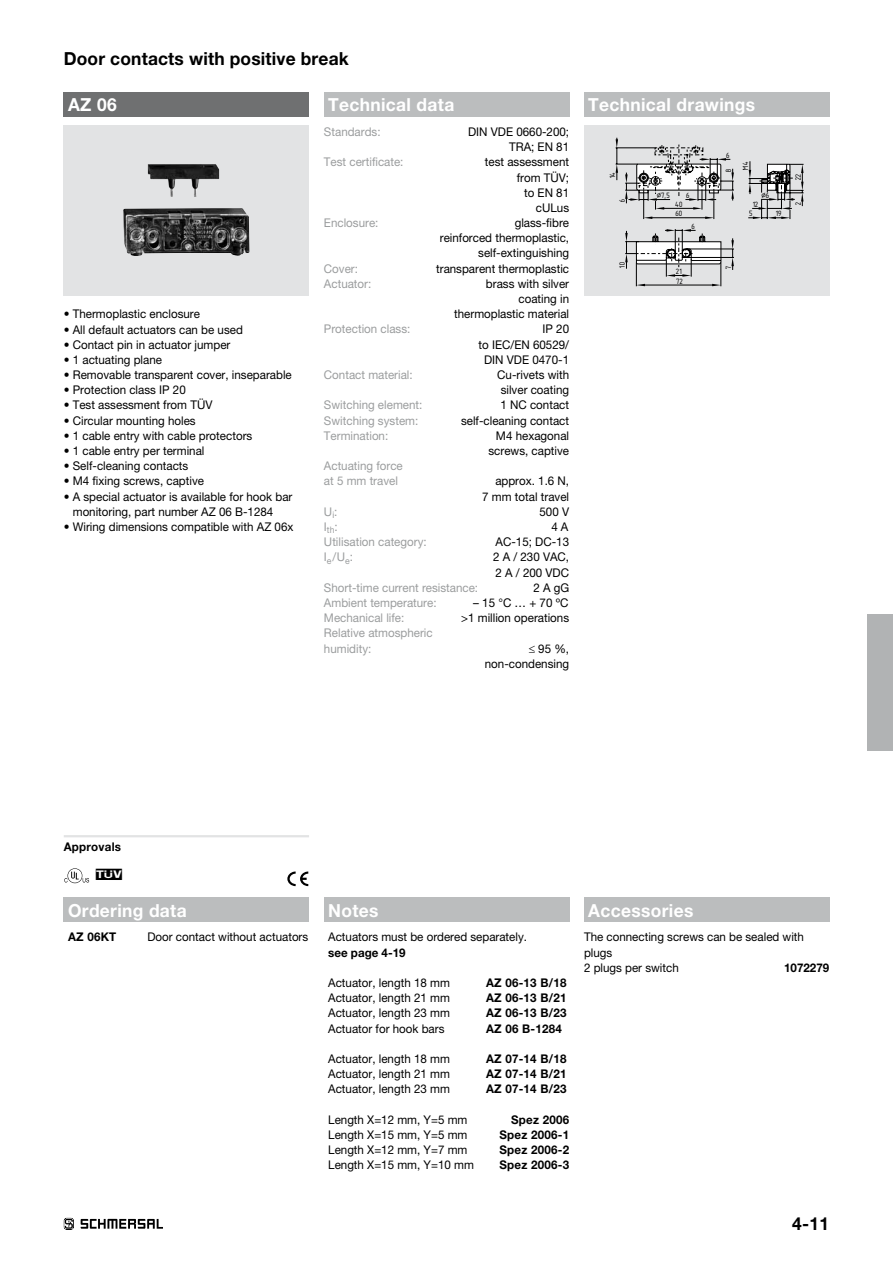
<style>
.page{position:relative;width:893px;height:1263px;background:#fff}
.page>*{position:absolute;margin:0;border:0;box-sizing:border-box;transform-origin:0 0}
.t1{font:700 18px "Helvetica Neue";letter-spacing:.02em;color:#fff;scale:.96 1}
.t2{font:700 18px "Helvetica Neue";letter-spacing:.01em;color:#000;scale:.96 1}
.t3{font:15.9px "Signmaster Regulr";color:#000}
.t4{font:12px/15.1px "Helvetica Neue";color:#000;text-align:right;scale:.96 1}
.t5{font:12px/15.1px "Helvetica Neue";color:#9b9d9e;scale:.96 1}
.t6{font:700 12px "Helvetica Neue";letter-spacing:.02em;color:#000;scale:.96 1}
.t7{font:12px/9.8px "Isonorm 3098";color:#000}
.t8{font:700 12px "Helvetica Neue";color:#000;scale:.96 1}
</style>
<div class="page">
<svg style="left:64px;top:1218px;width:10px;height:12px"></svg>
<svg style="left:81px;top:1219px;width:82px;height:10px"></svg>
<div style="left:867px;top:614px;width:26px;height:136px;background:#b1b3b4"></div>
<hr style="left:64px;top:835px;width:245px;height:2px;background:#e2e3e4">
<svg style="left:287px;top:871px;width:21px;height:15px"></svg>
<div style="left:64px;top:897px;width:245px;height:25px;background:#bbbdbe"></div>
<div style="left:324px;top:92px;width:245px;height:25px;background:#bbbdbe"></div>
<div style="left:324px;top:897px;width:245px;height:25px;background:#bbbdbe"></div>
<div style="left:64px;top:92px;width:245px;height:25px;background:#6f7071"></div>
<div style="left:64px;top:126px;width:245px;height:170px;background:#e2e3e4"></div>
<img style="left:123px;top:164px;width:127px;height:92px">
<div style="left:584px;top:126px;width:245px;height:170px;background:#e2e3e4"></div>
<svg style="left:616px;top:138px;width:187px;height:148px"></svg>
<div style="left:584px;top:92px;width:245px;height:25px;background:#bbbdbe"></div>
<div style="left:584px;top:897px;width:245px;height:25px;background:#bbbdbe"></div>
<svg style="left:64px;top:868px;width:25px;height:15px"></svg>
<h1 class="t2" style="left:64px;top:48px;width:298px">Door contacts with positive break</h1>
<h1 class="t1" style="left:68px;top:88px;width:26px">AZ</h1>
<h1 class="t1" style="left:68px;top:94px;width:52px">AZ 06</h1>
<h1 class="t1" style="left:328px;top:94px;width:133px">Technical data</h1>
<p class="t4" style="left:64px;top:306px;width:143px">• Thermoplastic enclosure</p>
<p class="t4" style="left:64px;top:321px;width:188px">• All default actuators can be used</p>
<p class="t4" style="left:64px;top:337px;width:175px">• Contact pin in actuator jumper</p>
<p class="t4" style="left:64px;top:352px;width:104px">• 1 actuating plane</p>
<p class="t4" style="left:64px;top:367px;width:239px">• Removable transparent cover, inseparable</p>
<p class="t4" style="left:64px;top:382px;width:129px">• Protection class IP 20</p>
<p class="t4" style="left:64px;top:397px;width:156px">• Test assessment from TÜV</p>
<p class="t4" style="left:64px;top:413px;width:139px">• Circular mounting holes</p>
<p class="t4" style="left:64px;top:428px;width:198px">• 1 cable entry with cable protectors</p>
<p class="t4" style="left:64px;top:443px;width:148px">• 1 cable entry per terminal</p>
<p class="t4" style="left:64px;top:458px;width:131px">• Self-cleaning contacts</p>
<p class="t4" style="left:64px;top:473px;width:148px">• M4 fixing screws, captive</p>
<p class="t4" style="left:73px;top:489px;width:230px;text-align:left;text-indent:-9px">• A special actuator is available for hook bar monitoring, part number AZ 06 B-1284</p>
<p class="t4" style="left:64px;top:519px;width:241px">• Wiring dimensions compatible with AZ 06x</p>
<p class="t5" style="left:324px;top:124px;width:60px">Standards:</p>
<p class="t4" style="left:468px;top:124px;width:107px">DIN VDE 0660-200;<br>TRA; EN 81</p>
<p class="t5" style="left:324px;top:154px;width:84px">Test certificate:</p>
<p class="t4" style="left:485px;top:154px;width:89px">test assessment from TÜV;<br>to EN 81<br>cULus</p>
<p class="t5" style="left:324px;top:215px;width:58px">Enclosure:</p>
<p class="t4" style="left:440px;top:215px;width:136px">glass-fibre<br>reinforced thermoplastic, self-extinguishing</p>
<p class="t5" style="left:324px;top:261px;width:37px">Cover:</p>
<p class="t4" style="left:436px;top:261px;width:140px">transparent thermoplastic</p>
<p class="t5" style="left:324px;top:276px;width:51px">Actuator:</p>
<p class="t4" style="left:454px;top:276px;width:121px">brass with silver coating in thermoplastic material</p>
<p class="t5" style="left:324px;top:321px;width:92px">Protection class:</p>
<p class="t4" style="left:479px;top:321px;width:96px">IP 20<br>to IEC/EN 60529/<br>DIN VDE 0470-1</p>
<p class="t5" style="left:324px;top:367px;width:94px">Contact material:</p>
<p class="t4" style="left:497px;top:367px;width:76px;text-align:left">Cu-rivets with silver coating</p>
<p class="t5" style="left:324px;top:397px;width:104px">Switching element:</p>
<p class="t4" style="left:500px;top:397px;width:73px">1 NC contact</p>
<p class="t5" style="left:324px;top:413px;width:100px">Switching system:</p>
<p class="t4" style="left:461px;top:413px;width:114px">self-cleaning contact</p>
<p class="t5" style="left:324px;top:428px;width:69px">Termination:</p>
<p class="t4" style="left:488px;top:428px;width:85px">M4 hexagonal screws, captive</p>
<p class="t5" style="left:324px;top:458px;width:84px">Actuating force at 5 mm travel</p>
<p class="t4" style="left:482px;top:473px;width:92px">approx. 1.6 N,<br>7 mm total travel</p>
<p class="t5" style="left:324px;top:504px;width:16px">U<sub>i</sub>:</p>
<p class="t4" style="left:540px;top:504px;width:32px">500 V</p>
<p class="t5" style="left:324px;top:519px;width:16px">I<sub>th</sub>:</p>
<p class="t4" style="left:551px;top:519px;width:19px">4 A</p>
<p class="t5" style="left:324px;top:534px;width:108px">Utilisation category:</p>
<p class="t4" style="left:496px;top:534px;width:78px">AC-15; DC-13</p>
<p class="t5" style="left:324px;top:549px;width:32px">I<sub>e</sub>/U<sub>e</sub>:</p>
<p class="t4" style="left:493px;top:549px;width:81px;text-align:left">2 A / 230 VAC,<br>2 A / 200 VDC</p>
<p class="t5" style="left:324px;top:580px;width:162px">Short-time current resistance:</p>
<p class="t4" style="left:533px;top:580px;width:39px">2 A gG</p>
<p class="t5" style="left:324px;top:595px;width:119px">Ambient temperature:</p>
<p class="t4" style="left:473px;top:595px;width:101px">– 15 °C … + 70 ºC</p>
<p class="t5" style="left:324px;top:610px;width:85px">Mechanical life:</p>
<p class="t4" style="left:461px;top:610px;width:114px">&gt;1 million operations</p>
<p class="t5" style="left:324px;top:625px;width:115px">Relative atmospheric humidity:</p>
<p class="t4" style="left:485px;top:641px;width:89px">≤ 95 %, non-condensing</p>
<h1 class="t1" style="left:588px;top:94px;width:175px">Technical drawings</h1>
<p class="t7" style="left:726px;top:149px;width:5px">6</p>
<p class="t7" style="left:606px;top:178px;width:8px;rotate:-90deg">14</p>
<p class="t7" style="left:616px;top:202px;width:5px;rotate:-90deg">6</p>
<p class="t7" style="left:657px;top:189px;width:14px">¤7,5</p>
<p class="t7" style="left:687px;top:189px;width:5px">6</p>
<p class="t7" style="left:675px;top:198px;width:9px">40</p>
<p class="t7" style="left:722px;top:172px;width:5px;rotate:-90deg">8</p>
<p class="t7" style="left:739px;top:169px;width:10px;rotate:-90deg">M4</p>
<p class="t7" style="left:762px;top:189px;width:9px">¤6</p>
<p class="t7" style="left:753px;top:198px;width:7px">12</p>
<p class="t7" style="left:792px;top:180px;width:8px;rotate:-90deg">22</p>
<p class="t7" style="left:792px;top:205px;width:5px;rotate:-90deg">2</p>
<p class="t7" style="left:676px;top:207px;width:8px">60</p>
<p class="t7" style="left:750px;top:207px;width:5px">5</p>
<p class="t7" style="left:776px;top:207px;width:7px">19</p>
<p class="t7" style="left:692px;top:220px;width:5px">6</p>
<p class="t7" style="left:616px;top:268px;width:7px;rotate:-90deg">10</p>
<p class="t7" style="left:676px;top:265px;width:8px">21<br>72</p>
<p class="t7" style="left:722px;top:269px;width:5px;rotate:-90deg">7</p>
<p class="t6" style="left:64px;top:840px;width:61px">Approvals</p>
<h2 class="t3" style="left:95px;top:865px;width:29px">F</h2>
<h1 class="t1" style="left:68px;top:899px;width:125px">Ordering data</h1>
<p class="t6" style="left:68px;top:930px;width:52px">AZ 06KT</p>
<p class="t4" style="left:147px;top:929px;width:169px">Door contact without actuators</p>
<h1 class="t1" style="left:328px;top:899px;width:54px">Notes</h1>
<p class="t4" style="left:328px;top:929px;width:209px">Actuators must be ordered separately.</p>
<p class="t8" style="left:328px;top:945px;width:82px">see page 4-19</p>
<p class="t4" style="left:328px;top:975px;width:128px">Actuator, length 18 mm</p>
<p class="t6" style="left:486px;top:975px;width:85px">AZ 06-13 B/18</p>
<p class="t4" style="left:328px;top:990px;width:128px">Actuator, length 21 mm</p>
<p class="t6" style="left:486px;top:990px;width:85px">AZ 06-13 B/21</p>
<p class="t4" style="left:328px;top:1005px;width:128px">Actuator, length 23 mm</p>
<p class="t6" style="left:486px;top:1006px;width:85px">AZ 06-13 B/23</p>
<p class="t4" style="left:328px;top:1020px;width:123px">Actuator for hook bars</p>
<p class="t6" style="left:486px;top:1021px;width:81px">AZ 06 B-1284</p>
<p class="t4" style="left:328px;top:1051px;width:128px">Actuator, length 18 mm</p>
<p class="t6" style="left:486px;top:1051px;width:85px">AZ 07-14 B/18</p>
<p class="t4" style="left:328px;top:1066px;width:128px">Actuator, length 21 mm</p>
<p class="t6" style="left:486px;top:1066px;width:85px">AZ 07-14 B/21</p>
<p class="t4" style="left:328px;top:1081px;width:128px">Actuator, length 23 mm</p>
<p class="t6" style="left:486px;top:1081px;width:85px">AZ 07-14 B/23</p>
<p class="t4" style="left:328px;top:1112px;width:147px">Length X=12 mm, Y=5 mm</p>
<p class="t6" style="left:511px;top:1112px;width:62px">Spez 2006</p>
<p class="t4" style="left:328px;top:1127px;width:147px">Length X=15 mm, Y=5 mm</p>
<p class="t6" style="left:499px;top:1127px;width:74px">Spez 2006-1</p>
<p class="t4" style="left:328px;top:1142px;width:147px">Length X=12 mm, Y=7 mm</p>
<p class="t6" style="left:499px;top:1142px;width:74px">Spez 2006-2</p>
<p class="t4" style="left:328px;top:1157px;width:153px">Length X=15 mm, Y=10 mm</p>
<p class="t6" style="left:499px;top:1157px;width:74px">Spez 2006-3</p>
<h1 class="t1" style="left:588px;top:899px;width:111px">Accessories</h1>
<p class="t4" style="left:584px;top:929px;width:231px;text-align:left">The connecting screws can be sealed with plugs<br>2 plugs per switch</p>
<p class="t8" style="left:784px;top:960px;width:48px">1072279</p>
<h1 class="t2" style="left:792px;top:1212px;width:40px">4-11</h1>
</div>
